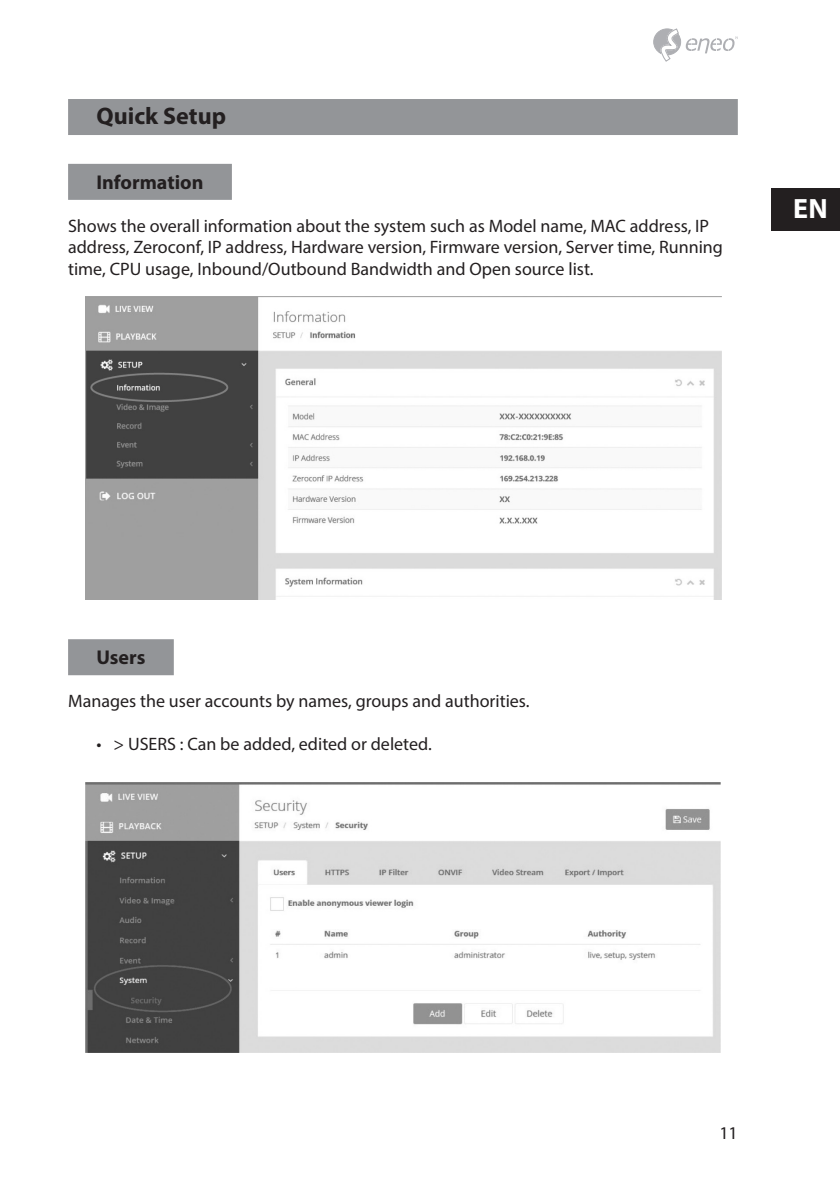
<style>
.page{position:relative;width:840px;height:1191px;background:#fff}
.page>*{position:absolute;margin:0;border:0;box-sizing:border-box;transform-origin:0 0}
.t1{font:700 28px "Myriad Pro";color:#fff}
.Überschrift_1{font:700 24px "Myriad Pro";color:#231f20}
.Überschrift_2{font:700 20px "Myriad Pro";color:#231f20}
.Fließtext{font:18px/21.6px "Myriad Pro";color:#231f20}
</style>
<div class="page">
<svg style="left:653px;top:28px;width:84px;height:34px"></svg>
<div style="left:771px;top:188px;width:68px;height:43px;background:#231f20"></div>
<div style="left:68px;top:99px;width:669px;height:36px;background:#939598"></div>
<div style="left:68px;top:164px;width:164px;height:36px;background:#939598"></div>
<div style="left:68px;top:639px;width:106px;height:36px;background:#939598"></div>
<img style="left:85px;top:296px;width:635px;height:303px">
<img style="left:85px;top:783px;width:635px;height:269px">
<h1 class="Überschrift_1" style="left:96px;top:100px;width:131px">Quick Setup</h1>
<h2 class="Überschrift_2" style="left:96px;top:169px;width:108px">Information</h2>
<p class="Fließtext" style="left:68px;top:215px;width:656px">Shows the overall information about the system such as Model name, MAC address, IP address, Zeroconf, IP address, Hardware version, Firmware version, Server time, Running time, CPU usage, Inbound/Outbound Bandwidth and Open source list.</p>
<h1 class="t1" style="left:792px;top:190px;width:36px">EN</h1>
<h2 class="Überschrift_2" style="left:96px;top:644px;width:50px">Users</h2>
<p class="Fließtext" style="left:68px;top:690px;width:462px">Manages the user accounts by names, groups and authorities.</p>
<p class="Fließtext" style="left:96px;top:733px;width:337px">• &gt; USERS : Can be added, edited or deleted.</p>
<p class="Fließtext" style="left:719px;top:1122px;width:20px">11</p>
</div>
